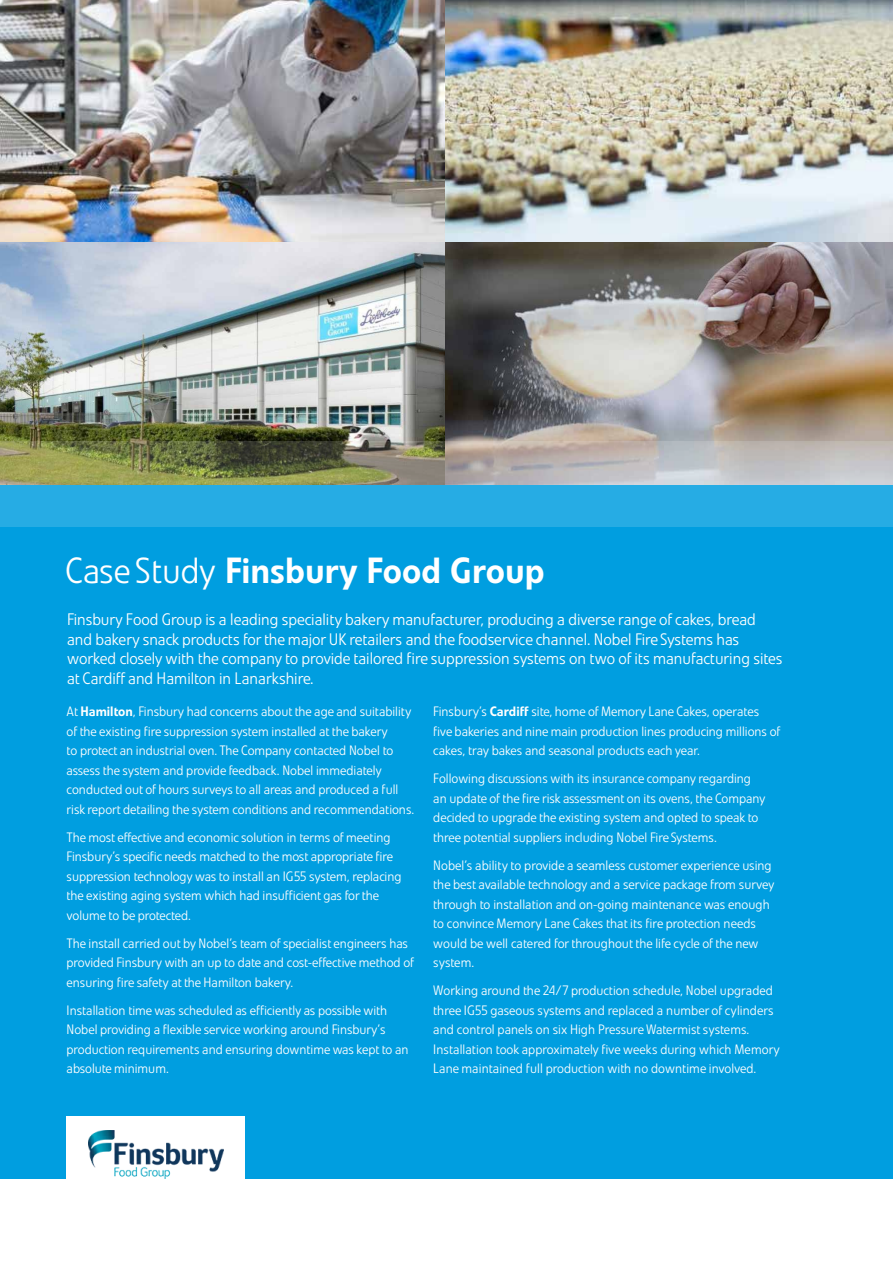
<style>
.page{position:relative;width:893px;height:1263px;background:#fff}
.page>*{position:absolute;margin:0;border:0;box-sizing:border-box;transform-origin:0 0}
.t1{font:500 36px "Evo BQ";color:#fff}
.t2{font:300 16.5px/19.5px "Evo BQ";color:#fff}
.t3{font:300 13.5px/19.5px "Evo BQ";color:#fff}
.s1{font-weight:300}
.s2{font-weight:500}
</style>
<div class="page">
<div style="left:0;top:468px;width:893px;height:710px;background:#009ee0"></div>
<img style="left:0;top:241px;width:445px;height:200px">
<img style="left:0;top:0;width:445px;height:241px">
<img style="left:445px;top:0;width:448px;height:441px">
<div style="left:67px;top:1116px;width:178px;height:71px;background:#fff"></div>
<img style="left:89px;top:1130px;width:135px;height:48px">
<svg style="left:0;top:441px;width:893px;height:86px;background:#63a4b3"></svg>
<h1 class="t1" style="left:65px;top:549px;width:481px"><span class="s1">Case Study</span> Finsbury Food Group</h1>
<p class="t2" style="left:67px;top:610px;width:717px">Finsbury Food Group is a leading speciality bakery manufacturer, producing a diverse range of cakes, bread and bakery snack products for the major UK retailers and the foodservice channel. Nobel Fire Systems has worked closely with the company to provide tailored fire suppression systems on two of its manufacturing sites at Cardiff and Hamilton in Lanarkshire.</p>
<p class="t3" style="left:67px;top:702px;width:349px">At <span class="s2">Hamilton</span>, Finsbury had concerns about the age and suitability of the existing fire suppression system installed at the bakery<br>to protect an industrial oven. The Company contacted Nobel to assess the system and provide feedback. Nobel immediately conducted out of hours surveys to all areas and produced a full risk report detailing the system conditions and recommendations.</p>
<p class="t3" style="left:67px;top:827px;width:336px">The most effective and economic solution in terms of meeting Finsbury’s specific needs matched to the most appropriate fire suppression technology was to install an IG55 system, replacing the existing aging system which had insufficient gas for the volume to be protected.</p>
<p class="t3" style="left:67px;top:933px;width:349px">The install carried out by Nobel’s team of specialist engineers has provided Finsbury with an up to date and cost-effective method of ensuring fire safety at the Hamilton bakery.</p>
<p class="t3" style="left:67px;top:1000px;width:343px">Installation time was scheduled as efficiently as possible with Nobel providing a flexible service working around Finsbury’s production requirements and ensuring downtime was kept to an absolute minimum.</p>
<p class="t3" style="left:433px;top:702px;width:349px">Finsbury’s <span class="s2">Cardiff</span> site, home of Memory Lane Cakes, operates five bakeries and nine main production lines producing millions of cakes, tray bakes and seasonal products each year.</p>
<p class="t3" style="left:433px;top:769px;width:334px">Following discussions with its insurance company regarding an update of the fire risk assessment on its ovens, the Company decided to upgrade the existing system and opted to speak to three potential suppliers including Nobel Fire Systems.</p>
<p class="t3" style="left:433px;top:855px;width:343px">Nobel’s ability to provide a seamless customer experience using the best available technology and a service package from survey through to installation and on-going maintenance was enough to convince Memory Lane Cakes that its fire protection needs would be well catered for throughout the life cycle of the new system.</p>
<p class="t3" style="left:433px;top:981px;width:348px">Working around the 24/7 production schedule, Nobel upgraded three IG55 gaseous systems and replaced a number of cylinders and control panels on six High Pressure Watermist systems.<br>Installation took approximately five weeks during which Memory Lane maintained full production with no downtime involved.</p>
</div>
